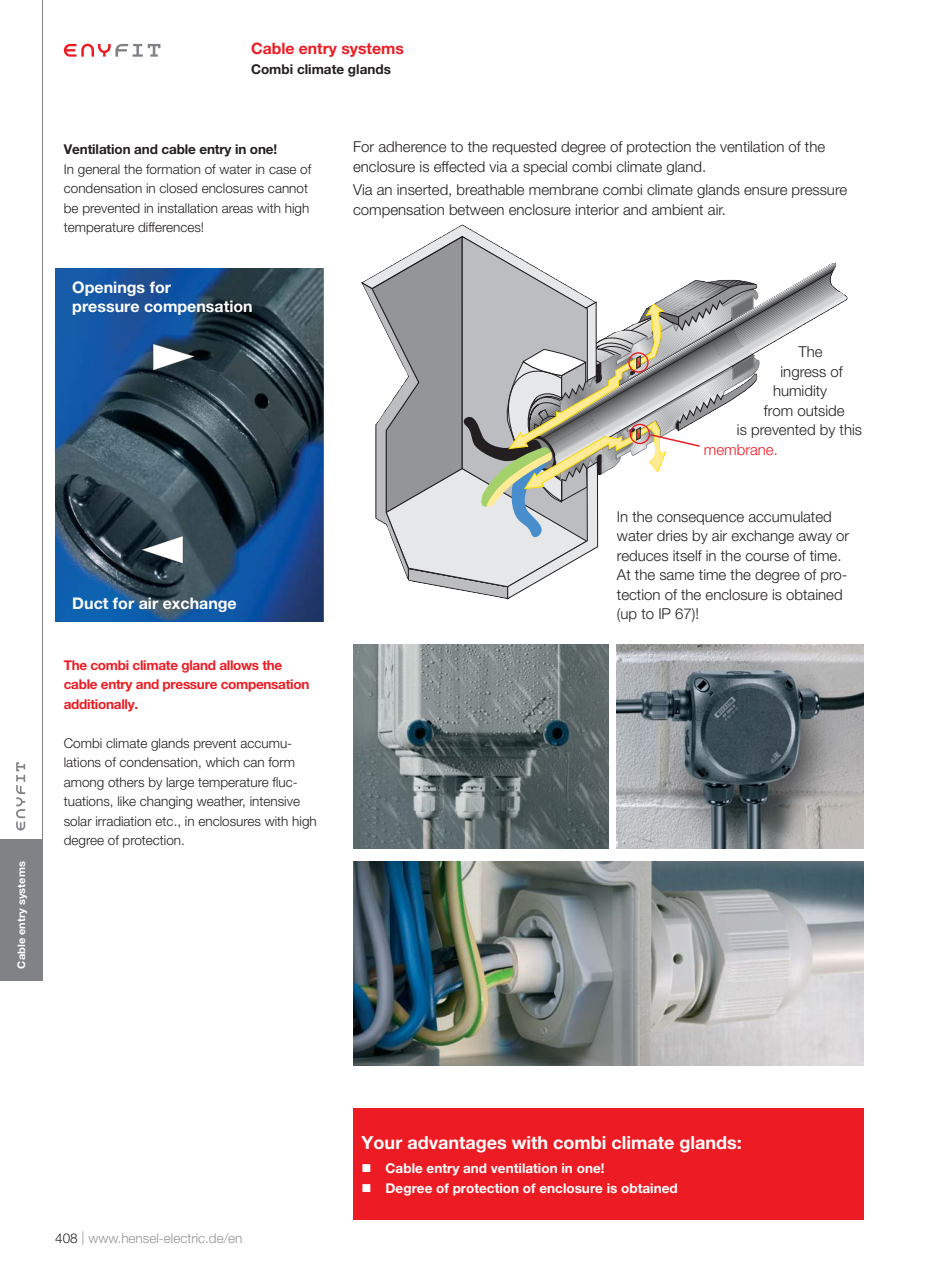
<style>
.page{position:relative;width:936px;height:1263px;background:#fff}
.page>*{position:absolute;margin:0;border:0;box-sizing:border-box;transform-origin:0 0}
.t1{font:700 18px "Helvetica Neue LT Pro";color:#fff}
.t2{font:700 16.05px/19.2px "Helvetica Neue LT Pro";color:#fff}
.t3{font:700 15.75px "Helvetica Neue LT Pro";color:#ed1c24}
.t4{font:300 15px/19.5px "Helvetica Neue LT Pro";color:#231f20}
.t5{font:300 15px "Helvetica Neue LT Pro";color:#ed1c24}
.t6{font:300 13.5px/19.5px "Helvetica Neue LT Pro";color:#231f20}
.t7{font:700 13.5px/19.5px "Helvetica Neue LT Pro";letter-spacing:-.02em;color:#ed1c24}
.t8{font:700 13.5px "Helvetica Neue LT Pro";color:#fff}
.t9{font:700 13.5px "Helvetica Neue LT Pro";letter-spacing:-.01em;color:#231f20}
.t10{font:300 13.5px "Helvetica Neue LT Pro";color:#939598}
.t11{font:700 10.5px "Helvetica Neue LT Pro";color:#fff;scale:1.05 1}
.s1{color:#231f20}
</style>
<div class="page">
<div style="left:353px;top:1108px;width:510px;height:112px;background:#ed1c24"></div>
<img style="left:617px;top:644px;width:246px;height:204px">
<img style="left:353px;top:644px;width:255px;height:204px">
<img style="left:55px;top:268px;width:268px;height:354px">
<svg style="left:141px;top:536px;width:42px;height:27px"></svg>
<svg style="left:153px;top:344px;width:42px;height:26px"></svg>
<svg style="left:761px;top:292px;width:83px;height:58px"></svg>
<svg style="left:361px;top:225px;width:400px;height:374px"></svg>
<img style="left:353px;top:861px;width:510px;height:204px">
<svg style="left:64px;top:44px;width:96px;height:13px"></svg>
<div style="left:0;top:839px;width:43px;height:141px;background:#808285"></div>
<hr style="left:42px;top:0;width:1px;height:942px;background:#808285">
<svg style="left:16px;top:762px;width:9px;height:68px"></svg>
<p class="t11" style="left:18px;top:968px;width:103px;rotate:-90deg">Cable entry systems</p>
<p class="t3" style="left:251px;top:43px;width:154px">Cable entry systems</p>
<p class="t9" style="left:251px;top:65px;width:141px">Combi climate glands</p>
<p class="t9" style="left:64px;top:145px;width:215px">Ventilation and cable entry in one!</p>
<p class="t6" style="left:64px;top:161px;width:249px">In general the formation of water in case of condensation in closed enclosures cannot be prevented in installation areas with high temperature differences!</p>
<p class="t2" style="left:72px;top:279px;width:182px">Openings for<br>pressure compensation</p>
<p class="t2" style="left:72px;top:595px;width:166px">Duct for air exchange</p>
<p class="t7" style="left:64px;top:657px;width:247px">The combi climate gland allows the cable entry and pressure compensation additionally.</p>
<p class="t6" style="left:64px;top:735px;width:254px">Combi climate glands prevent accumu&shy;lations of condensation, which can form among others by large temperature fluc&shy;tuations, like changing weather, intensive solar irradiation etc., in enclosures with high degree of protection.</p>
<p class="t4" style="left:353px;top:139px;width:473px">For adherence to the requested degree of protection the ventilation of the enclosure is effected via a special combi climate gland.</p>
<p class="t4" style="left:353px;top:182px;width:495px">Via an inserted, breathable membrane combi climate glands ensure pressure compensation between enclosure interior and ambient air.</p>
<p class="t4" style="left:798px;top:344px;width:26px">The</p>
<p class="t4" style="left:780px;top:364px;width:64px">ingress of</p>
<p class="t4" style="left:773px;top:383px;width:56px">humidity</p>
<p class="t4" style="left:764px;top:403px;width:82px">from outside</p>
<p class="t4" style="left:737px;top:422px;width:127px">is prevented by this</p>
<p class="t5" style="left:704px;top:444px;width:75px">membrane.</p>
<p class="t4" style="left:617px;top:509px;width:234px">In the consequence accumulated water dries by air exchange away or reduces itself in the course of time.<br>At the same time the degree of pro&shy;tection of the enclosure is obtained (up to IP 67)!</p>
<p class="t10" style="left:55px;top:1233px;width:189px"><span class="s1">408</span> | www.hensel-electric.de/en</p>
<p class="t1" style="left:361px;top:1136px;width:381px">Your advantages with combi climate glands:</p>
<p class="t8" style="left:361px;top:1163px;width:244px">■ Cable entry and ventilation in one!</p>
<p class="t8" style="left:361px;top:1183px;width:317px">■ Degree of protection of enclosure is obtained</p>
</div>
